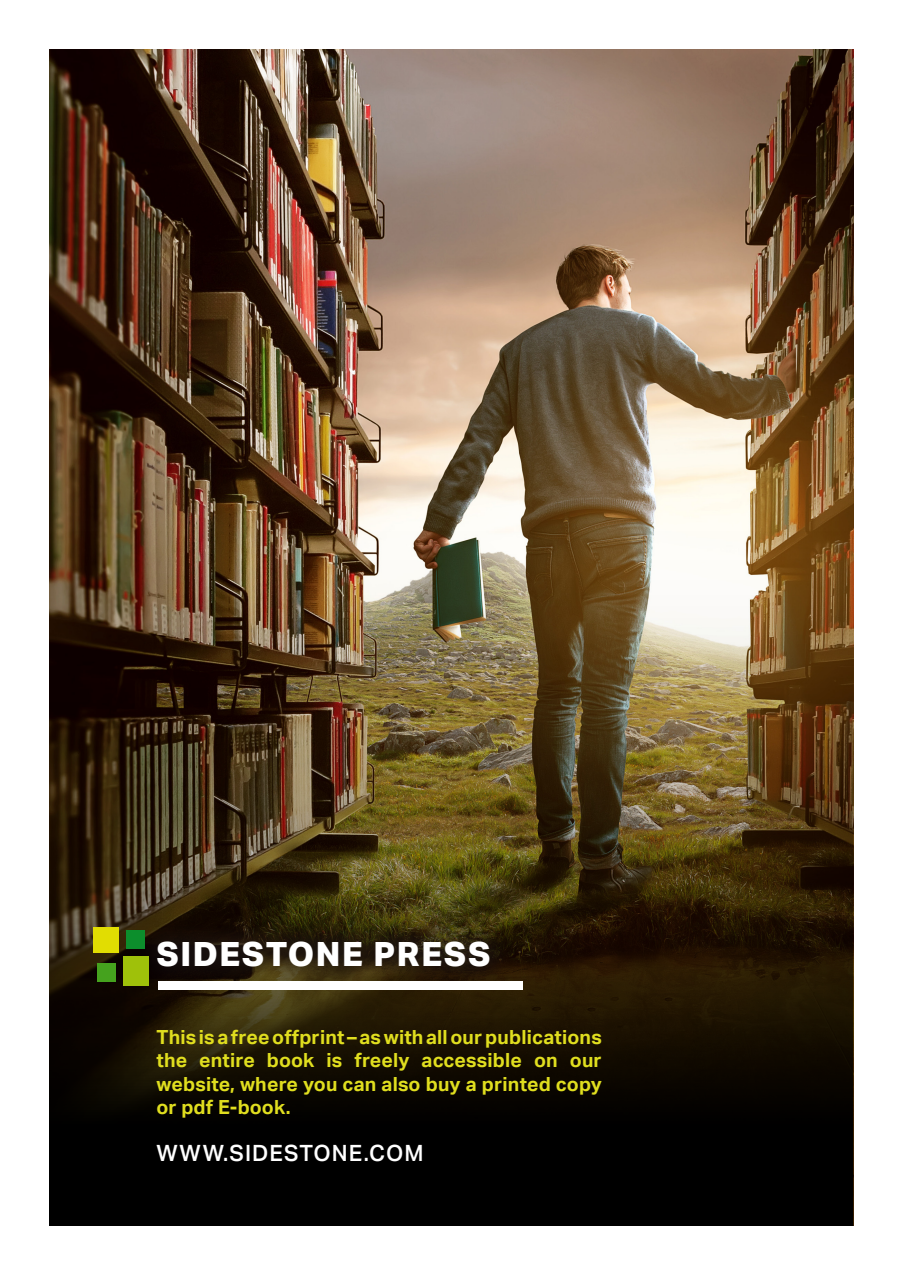
<style>
.page{position:relative;width:903px;height:1275px;background:#fff}
.page>*{position:absolute;margin:0;border:0;box-sizing:border-box;transform-origin:0 0}
.bijschrift{font:800 33.43px "Aktiv Grotesk";letter-spacing:.05em;color:#fff}
.t1{font:500 22.4px "Aktiv Grotesk";letter-spacing:.05em;color:#fff}
.t2{font:700 19.43px/23.3px "Aktiv Grotesk";letter-spacing:.01em;color:#e0de1f;text-align:justify}
</style>
<div class="page">
<img style="left:50px;top:50px;width:803px;height:434px">
<img style="left:50px;top:484px;width:803px;height:741px">
<svg style="left:136px;top:920px;width:375px;height:68px;background:#261c0a"></svg>
<div style="left:94px;top:927px;width:25px;height:25px;background:#e1dd02"></div>
<div style="left:97px;top:963px;width:19px;height:18px;background:#45a21e"></div>
<div style="left:123px;top:956px;width:25px;height:29px;background:#9fc10a"></div>
<div style="left:126px;top:930px;width:19px;height:18px;background:#0c8e2c"></div>
<div style="left:158px;top:981px;width:365px;height:9px;background:#fff"></div>
<p class="bijschrift" style="left:156px;top:933px;width:336px">SIDESTONE PRESS</p>
<p class="t2" style="left:156px;top:1026px;width:447px">This is a free offprint – as with all our publications the entire book is freely accessible on our website, where you can also buy a printed copy or pdf E-book.</p>
<p class="t1" style="left:156px;top:1140px;width:269px">WWW.SIDESTONE.COM</p>
</div>
